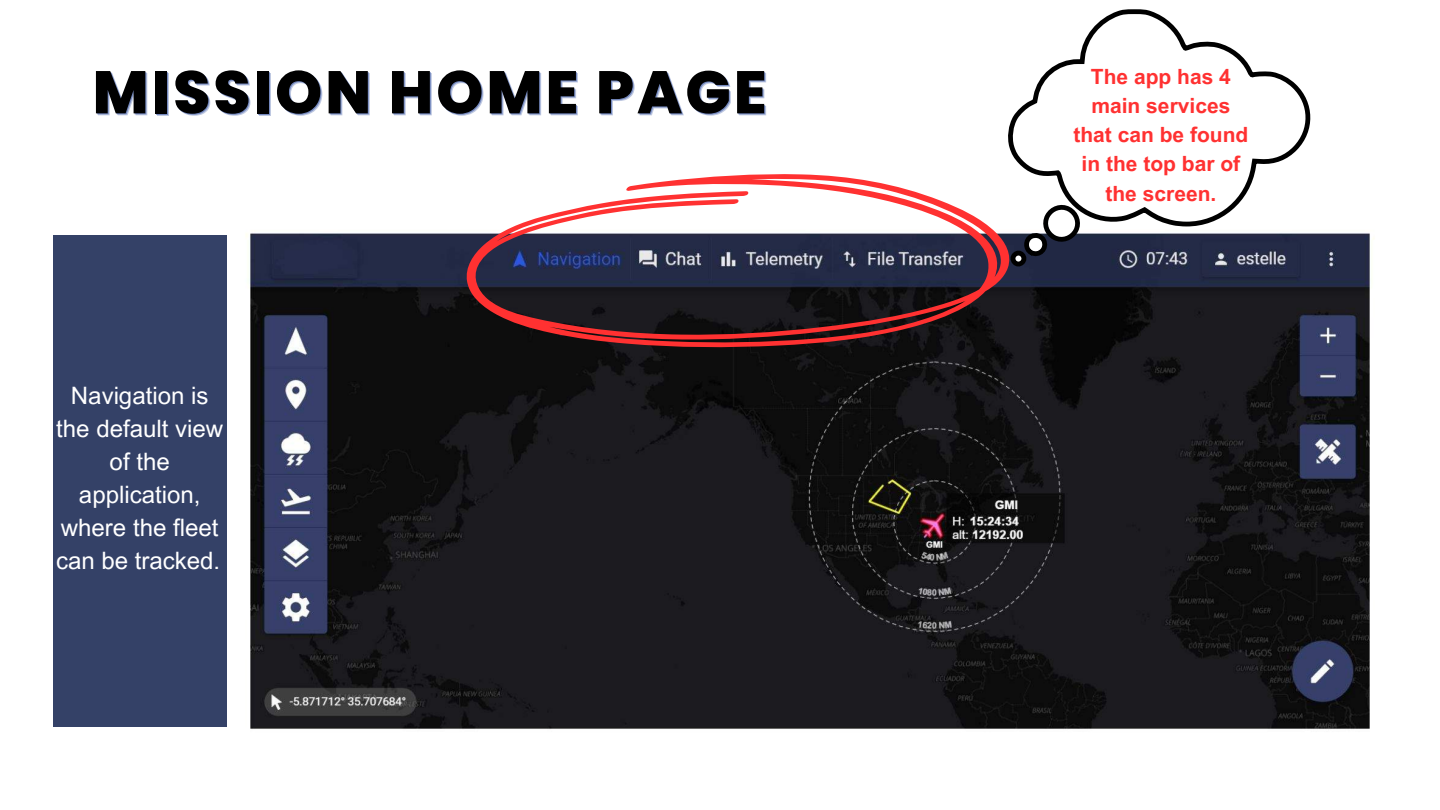
<style>
.page{position:relative;width:1440px;height:810px;background:#fff}
.page>*{position:absolute;margin:0;border:0;box-sizing:border-box;transform-origin:0 0}
.t1{font:800 60px "Poppins";letter-spacing:.05em;color:#000}
.t2{font:24px/33px "Arial MT Pro";color:#fff;text-align:center}
.t3{font:700 21px/29.2px "Arial MT Pro";color:#ff3131;text-align:center}
</style>
<div class="page">
<img style="left:226px;top:230px;width:1148px;height:499px">
<svg style="left:1008px;top:9px;width:307px;height:258px"></svg>
<svg style="left:465px;top:173px;width:548px;height:175px"></svg>
<div style="left:53px;top:235px;width:173px;height:492px;background:#344167"></div>
<h1 class="t1" style="left:93px;top:50px;width:676px">MISSION HOME PAGE</h1>
<p class="t3" style="left:1073px;top:64px;width:177px">The app has 4 main services that can be found in the top bar of the screen.</p>
<p class="t2" style="left:56px;top:382px;width:168px">Navigation is the default view of the application, where the fleet can be tracked.</p>
</div>
